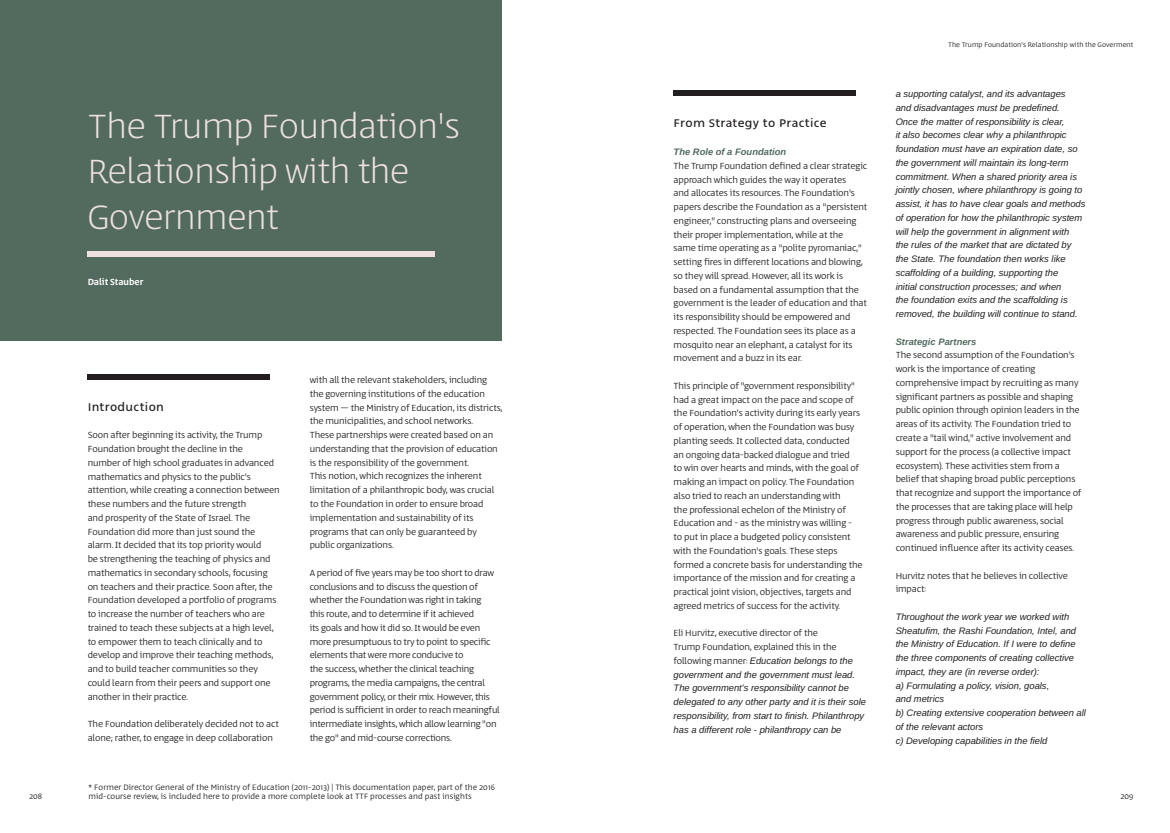
<style>
.page{position:relative;width:1170px;height:833px;background:#fff}
.page>*{position:absolute;margin:0;border:0;box-sizing:border-box;transform-origin:0 0}
.t1{font:100 37.88px/45.5px "Abraham";letter-spacing:-.01em;color:#ede0de}
.t2{font:13.75px "Narkiss Block";letter-spacing:.02em;color:#231f20}
.t3{font:300 10px/13.8px "Abraham";letter-spacing:-.01em;color:#231f20}
.t4{font:500 10px "Abraham";color:#fff}
.t5{font:italic 9.38px/13.8px "Arimo";color:#231f20}
.t6{font:italic 9.38px "Arimo";color:#526b5e}
.t7{font:300 8.75px/8.8px "Abraham";letter-spacing:.01em;color:#231f20}
.t8{font:300 7.5px "Abraham";letter-spacing:.01em;color:#231f20}
.s1{font-family:"Abraham";font-weight:300;font-style:normal;font-size:10px}
</style>
<div class="page">
<div style="left:0;top:0;width:501px;height:340px;background:#526b5e"></div>
<div style="left:88px;top:374px;width:182px;height:5px;background:#231f20"></div>
<div style="left:673px;top:90px;width:182px;height:6px;background:#231f20"></div>
<div style="left:88px;top:251px;width:347px;height:5px;background:#ede0de"></div>
<p class="t1" style="left:88px;top:105px;width:374px">The Trump Foundation's<br>Relationship with the<br>Government</p>
<p class="t4" style="left:88px;top:275px;width:57px">Dalit Stauber</p>
<p class="t2" style="left:88px;top:400px;width:78px">Introduction</p>
<p class="t3" style="left:88px;top:428px;width:193px">Soon after beginning its activity, the Trump Foundation brought the decline in the<br>number of high school graduates in advanced mathematics and physics to the public's attention, while creating a connection between these numbers and the future strength<br>and prosperity of the State of Israel. The Foundation did more than just sound the alarm. It decided that its top priority would<br>be strengthening the teaching of physics and mathematics in secondary schools, focusing on teachers and their practice. Soon after, the Foundation developed a portfolio of programs to increase the number of teachers who are trained to teach these subjects at a high level, to empower them to teach clinically and to develop and improve their teaching methods, and to build teacher communities so they could learn from their peers and support one another in their practice.</p>
<p class="t3" style="left:88px;top:717px;width:193px">The Foundation deliberately decided not to act alone; rather, to engage in deep collaboration</p>
<p class="t3" style="left:310px;top:373px;width:194px">with all the relevant stakeholders, including the governing institutions of the education system – the Ministry of Education, its districts, the municipalities, and school networks.<br>These partnerships were created based on an understanding that the provision of education is the responsibility of the government.<br>This notion, which recognizes the inherent limitation of a philanthropic body, was crucial to the Foundation in order to ensure broad implementation and sustainability of its programs that can only be guaranteed by public organizations.</p>
<p class="t3" style="left:310px;top:566px;width:192px">A period of five years may be too short to draw conclusions and to discuss the question of whether the Foundation was right in taking<br>this route, and to determine if it achieved<br>its goals and how it did so. It would be even more presumptuous to try to point to specific elements that were more conducive to<br>the success, whether the clinical teaching programs, the media campaigns, the central government policy, or their mix. However, this period is sufficient in order to reach meaningful intermediate insights, which allow learning "on the go" and mid-course corrections.</p>
<p class="t2" style="left:673px;top:117px;width:155px">From Strategy to Practice</p>
<p class="t6" style="left:673px;top:145px;width:114px">The Role of a Foundation</p>
<p class="t3" style="left:673px;top:159px;width:195px">The Trump Foundation defined a clear strategic approach which guides the way it operates<br>and allocates its resources. The Foundation's papers describe the Foundation as a "persistent engineer," constructing plans and overseeing their proper implementation, while at the same time operating as a "polite pyromaniac," setting fires in different locations and blowing, so they will spread. However, all its work is based on a fundamental assumption that the government is the leader of education and that its responsibility should be empowered and respected. The Foundation sees its place as a mosquito near an elephant, a catalyst for its movement and a buzz in its ear.</p>
<p class="t3" style="left:673px;top:379px;width:190px">This principle of "government responsibility" had a great impact on the pace and scope of the Foundation's activity during its early years of operation, when the Foundation was busy planting seeds. It collected data, conducted an ongoing data-backed dialogue and tried<br>to win over hearts and minds, with the goal of making an impact on policy. The Foundation also tried to reach an understanding with<br>the professional echelon of the Ministry of Education and - as the ministry was willing - to put in place a budgeted policy consistent with the Foundation's goals. These steps formed a concrete basis for understanding the importance of the mission and for creating a practical joint vision, objectives, targets and agreed metrics of success for the activity.</p>
<p class="t3" style="left:673px;top:627px;width:164px">Eli Hurvitz, executive director of the<br>Trump Foundation, explained this in the</p>
<p class="t5" style="left:673px;top:654px;width:194px"><span class="s1">following manner:</span> Education belongs to the government and the government must lead.<br>The government's responsibility cannot be delegated to any other party and it is their sole responsibility, from start to finish. Philanthropy has a different role - philanthropy can be</p>
<p class="t8" style="left:948px;top:40px;width:187px">The Trump Foundation's Relationship with the Goverment</p>
<p class="t5" style="left:895px;top:87px;width:191px">a supporting catalyst, and its advantages<br>and disadvantages must be predefined.<br>Once the matter of responsibility is clear,<br>it also becomes clear why a philanthropic foundation must have an expiration date, so the government will maintain its long-term commitment. When a shared priority area is jointly chosen, where philanthropy is going to assist, it has to have clear goals and methods of operation for how the philanthropic system will help the government in alignment with<br>the rules of the market that are dictated by the State. The foundation then works like scaffolding of a building, supporting the<br>initial construction processes; and when<br>the foundation exits and the scaffolding is removed, the building will continue to stand.</p>
<p class="t6" style="left:895px;top:335px;width:82px">Strategic Partners</p>
<p class="t3" style="left:895px;top:349px;width:187px">The second assumption of the Foundation's work is the importance of creating comprehensive impact by recruiting as many significant partners as possible and shaping public opinion through opinion leaders in the areas of its activity. The Foundation tried to create a "tail wind," active involvement and support for the process (a collective impact ecosystem). These activities stem from a belief that shaping broad public perceptions that recognize and support the importance of the processes that are taking place will help progress through public awareness, social awareness and public pressure, ensuring continued influence after its activity ceases.</p>
<p class="t3" style="left:895px;top:569px;width:174px">Hurvitz notes that he believes in collective impact:</p>
<p class="t5" style="left:895px;top:610px;width:182px">Throughout the work year we worked with Sheatufim, the Rashi Foundation, Intel, and the Ministry of Education. If I were to define the three components of creating collective impact, they are (in reverse order):</p>
<p class="t5" style="left:895px;top:678px;width:155px">a) Formulating a policy, vision, goals,</p>
<p class="t5" style="left:895px;top:692px;width:50px">and metrics</p>
<p class="t5" style="left:895px;top:706px;width:192px">b) Creating extensive cooperation between all of the relevant actors</p>
<p class="t5" style="left:895px;top:733px;width:153px">c) Developing capabilities in the field</p>
<p class="t7" style="left:89px;top:783px;width:408px">* Former Director General of the Ministry of Education (2011-2013) | This documentation paper, part of the 2016 mid-course review, is included here to provide a more complete look at TTF processes and past insights</p>
<p class="t7" style="left:29px;top:791px;width:14px">208</p>
<p class="t7" style="left:1120px;top:791px;width:14px">209</p>
</div>
